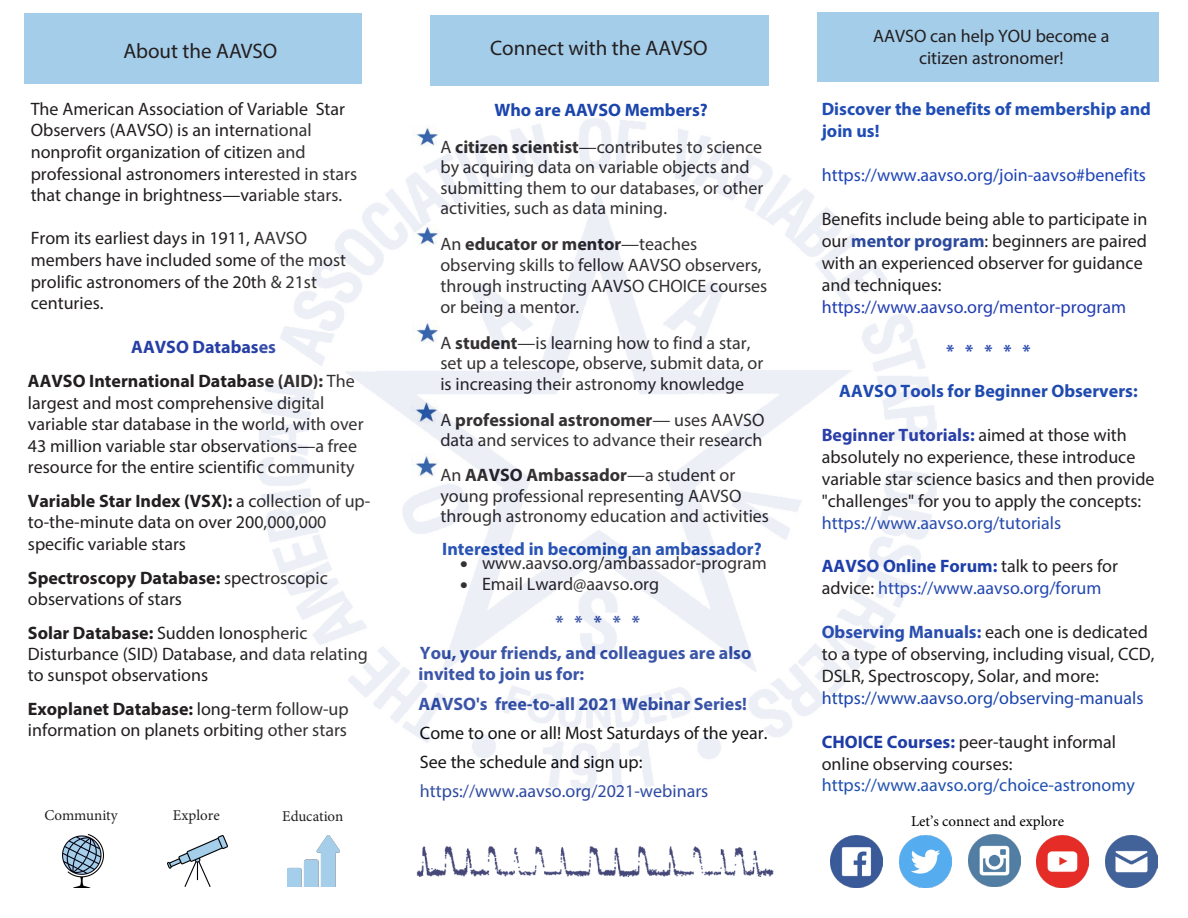
<style>
.page{position:relative;width:1188px;height:918px;background:#fff}
.page>*{position:absolute;margin:0;border:0;box-sizing:border-box;transform-origin:0 0}
.t1{font:21px "Myriad Pro";color:#231f20}
.t2{font:18px/22px "Myriad Pro";color:#231f20}
.t3{font:18px/21.6px "Myriad Pro";color:#221e1f}
.t4{font:18px/29.1px "Myriad Pro";color:#000101}
.t5{font:700 18px/30.9px "Myriad Pro";color:#2946a0}
.t6{font:18px/22px "Myriad Pro";color:#2348b2}
.t7{font:700 18px/33.9px "Myriad Pro";color:#231f20}
.t8{font:700 18px/22px "Myriad Pro";color:#204db5}
.t9{font:18px "Myriad Pro";color:#1d44b6}
.t10{font:18px "Myriad Pro";color:#1a45ac}
.t11{font:18px "Myriad Pro";color:#2051ae}
.t12{font:18px "Myriad Pro";color:#213cb2}
.t13{font:700 18px "Myriad Pro";color:#1645ae}
.t14{font:700 18px "Myriad Pro";color:#1f4aaf}
.t15{font:18px "Myriad Pro";color:#264bae}
.t16{font:700 18px "Myriad Pro";color:#2a4aae}
.t17{font:15px "Minion Pro";color:#231f20}
.t18{font:15px "Minion Pro";color:#000001}
.s1{color:#273fa5}
.s2{font-weight:400}
.s3{font-weight:700}
.s4{font-weight:700;color:#1b45ad}
.s5{color:#2946a0}
.s6{font-weight:700;color:#2c4a9d}
.s7{font-weight:700;color:#2a3fa7}
.s8{font-weight:700;color:#1e3fa9}
.s9{color:#231f20}
.s10{font-weight:700;color:#294daf}
.s11{font-weight:700;color:#1e3ca5}
</style>
<div class="page">
<div style="left:430px;top:15px;width:338px;height:71px;background:#a4cdea"></div>
<div style="left:24px;top:14px;width:338px;height:70px;background:#a4cdea"></div>
<img style="left:1106px;top:836px;width:51px;height:52px">
<img style="left:831px;top:836px;width:52px;height:52px">
<img style="left:968px;top:835px;width:52px;height:52px">
<img style="left:416px;top:846px;width:358px;height:31px">
<img style="left:900px;top:836px;width:51px;height:52px">
<img style="left:1037px;top:836px;width:52px;height:52px">
<div style="left:818px;top:13px;width:341px;height:69px;background:#a4cdea"></div>
<img style="left:258px;top:118px;width:679px;height:673px">
<img style="left:167px;top:836px;width:60px;height:50px">
<img style="left:287px;top:836px;width:52px;height:50px">
<img style="left:63px;top:834px;width:41px;height:53px">
<p class="t1" style="left:123px;top:38px;width:155px">About the AAVSO</p>
<p class="t3" style="left:31px;top:98px;width:328px">The American Association of Variable Star Observers (AAVSO) is an international nonprofit organization of citizen and professional astronomers interested in stars that change in brightness—variable stars.</p>
<p class="t3" style="left:31px;top:227px;width:317px">From its earliest days in 1911, AAVSO members have included some of the most prolific astronomers of the 20th &amp; 21st centuries.</p>
<p class="t7" style="left:28px;top:330px;width:328px;text-indent:103px"><span class="s1">AAVSO Databases<br></span>AAVSO International Database (AID): <span class="s2">The</span></p>
<p class="t2" style="left:28px;top:392px;width:337px;line-height:21.5px">largest and most comprehensive digital variable star database in the world, with over 43 million variable star observations—a free resource for the entire scientific community</p>
<p class="t2" style="left:28px;top:490px;width:344px;line-height:21.3px"><span class="s3">Variable Star Index (VSX):</span> a collection of up&shy;to-the-minute data on over 200,000,000 specific variable stars</p>
<p class="t2" style="left:28px;top:567px;width:301px;line-height:21.1px"><span class="s3">Spectroscopy Database:</span> spectroscopic observations of stars</p>
<p class="t2" style="left:28px;top:622px;width:341px;line-height:21.3px"><span class="s3">Solar Database:</span> Sudden Ionospheric<br>Disturbance (SID) Database, and data relating to sunspot observations</p>
<p class="t2" style="left:28px;top:698px;width:322px;line-height:21.1px"><span class="s3">Exoplanet Database:</span> long-term follow-up information on planets orbiting other stars</p>
<p class="t17" style="left:44px;top:805px;width:75px">Community</p>
<p class="t17" style="left:173px;top:805px;width:48px">Explore</p>
<p class="t17" style="left:282px;top:806px;width:63px">Education</p>
<p class="t1" style="left:490px;top:35px;width:219px">Connect with the AAVSO</p>
<p class="t2" style="left:440px;top:91px;width:323px;line-height:36.6px;text-align:center"><span class="s4">Who are AAVSO Members?<br></span>A <span class="s3">citizen scientist</span>—contributes to science</p>
<p class="t2" style="left:440px;top:156px;width:324px;line-height:20.7px">by acquiring data on variable objects and submitting them to our databases, or other activities, such as data mining.</p>
<p class="t2" style="left:440px;top:233px;width:328px;line-height:20.9px">An <span class="s3">educator or mentor</span>—teaches observing skills to fellow AAVSO observers, through instructing AAVSO CHOICE courses or being a mentor.</p>
<p class="t2" style="left:440px;top:332px;width:324px;line-height:20.9px">A <span class="s3">student</span>—is learning how to find a star, set up a telescope, observe, submit data, or is increasing their astronomy knowledge</p>
<p class="t2" style="left:440px;top:410px;width:326px;line-height:20.1px">A <span class="s3">professional astronomer</span>— uses AAVSO data and services to advance their research</p>
<p class="t2" style="left:440px;top:464px;width:330px;line-height:20.7px">An <span class="s3">AAVSO Ambassador</span>—a student or young professional representing AAVSO through astronomy education and activities</p>
<p class="t13" style="left:442px;top:537px;width:321px">Interested in becoming an ambassador?</p>
<p class="t3" style="left:460px;top:551px;width:308px">• www.aavso.org/ambassador-program</p>
<p class="t3" style="left:460px;top:573px;width:201px">• Email Lward@aavso.org</p>
<p class="t5" style="left:420px;top:606px;width:333px;text-indent:136px">* * * * *<br>You, your friends, and colleagues are also</p>
<p class="t5" style="left:419px;top:659px;width:330px;line-height:30px">invited to join us for:<br>AAVSO's free-to-all 2021 Webinar Series!</p>
<p class="t4" style="left:420px;top:718px;width:349px">Come to one or all! Most Saturdays of the year.<br>See the schedule and sign up: <span class="s5">https://www.aavso.org/2021-webinars</span></p>
<p class="t2" style="left:873px;top:25px;width:238px;line-height:21.6px;text-align:center">AAVSO can help YOU become a citizen astronomer!</p>
<p class="t8" style="left:822px;top:98px;width:331px">Discover the benefits of membership and join us!</p>
<p class="t9" style="left:822px;top:164px;width:326px">https://www.aavso.org/join-aavso#benefits</p>
<p class="t2" style="left:822px;top:208px;width:327px">Benefits include being able to participate in our <span class="s6">mentor program</span>: beginners are paired with an experienced observer for guidance and techniques:</p>
<p class="t12" style="left:822px;top:296px;width:306px">https://www.aavso.org/mentor-program</p>
<p class="t16" style="left:946px;top:339px;width:86px">* * * * *</p>
<p class="t14" style="left:839px;top:379px;width:300px">AAVSO Tools for Beginner Observers:</p>
<p class="t2" style="left:822px;top:423px;width:334px"><span class="s7">Beginner Tutorials:</span> aimed at those with absolutely no experience, these introduce variable star science basics and then provide "challenges" for you to apply the concepts:</p>
<p class="t15" style="left:822px;top:512px;width:241px">https://www.aavso.org/tutorials</p>
<p class="t6" style="left:822px;top:555px;width:298px"><span class="s8">AAVSO Online Forum:</span> <span class="s9">talk to peers for advice:</span> https://www.aavso.org/forum</p>
<p class="t2" style="left:822px;top:621px;width:334px"><span class="s10">Observing Manuals:</span> each one is dedicated to a type of observing, including visual, CCD,<br>DSLR, Spectroscopy, Solar, and more:</p>
<p class="t10" style="left:822px;top:687px;width:323px">https://www.aavso.org/observing-manuals</p>
<p class="t2" style="left:822px;top:731px;width:296px"><span class="s11">CHOICE Courses:</span> peer-taught informal online observing courses:</p>
<p class="t11" style="left:822px;top:774px;width:315px">https://www.aavso.org/choice-astronomy</p>
<p class="t18" style="left:911px;top:811px;width:155px">Let’s connect and explore</p>
</div>
